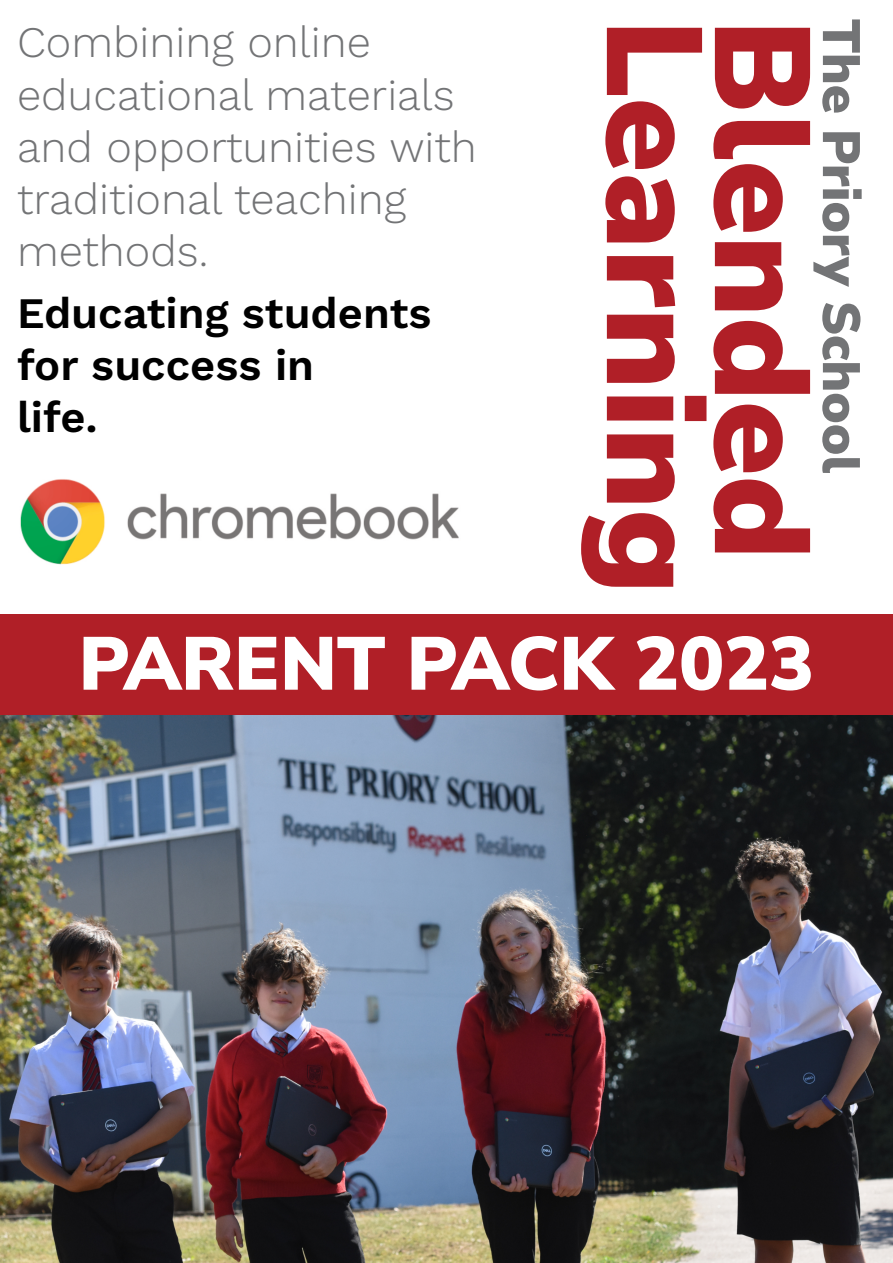
<style>
.page{position:relative;width:893px;height:1263px;background:#fff}
.page>*{position:absolute;margin:0;border:0;box-sizing:border-box;transform-origin:0 0}
.t1{font:900 135px "Nunito Sans";color:#b01f27}
.t2{font:900 75px "Nunito Sans";color:#fff}
.t3{font:900 52.5px "Nunito Sans";color:#737476}
.t4{font:300 43.5px/52.2px "Work Sans";color:#737476}
.t5{font:600 43.5px/52.2px "Work Sans";color:#000}
</style>
<div class="page">
<img style="left:0;top:714px;width:893px;height:549px">
<img style="left:20px;top:479px;width:439px;height:86px">
<div style="left:0;top:614px;width:893px;height:100px;background:#b01f27"></div>
<p class="t4" style="left:17px;top:16px;width:461px">Combining online educational materials and opportunities with traditional teaching methods.</p>
<p class="t5" style="left:17px;top:286px;width:416px">Educating students for success in<br>life.</p>
<h1 class="t1" style="left:743px;top:19px;width:576px;rotate:90deg">Learning</h1>
<h1 class="t1" style="left:851px;top:19px;width:542px;rotate:90deg">Blended</h1>
<p class="t3" style="left:876px;top:19px;width:456px;rotate:90deg">The Priory School</p>
<h2 class="t2" style="left:79px;top:614px;width:737px">PARENT PACK 2023</h2>
</div>
